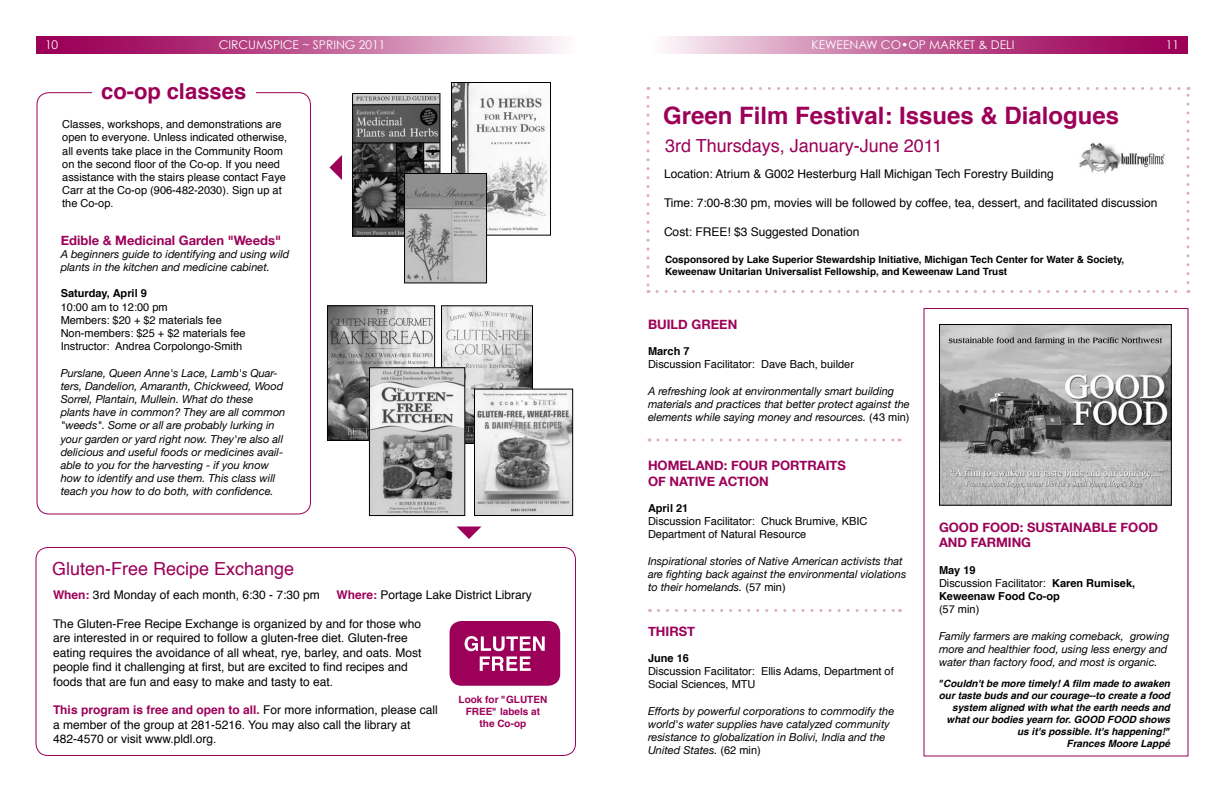
<style>
.page{position:relative;width:1224px;height:792px;background:#fff}
.page>*{position:absolute;margin:0;border:0;box-sizing:border-box;transform-origin:0 0}
.t1{font:700 24px "Helvetica";color:#9c0058}
.t2{font:700 22px "Helvetica";color:#9c0058}
.t3{font:18px "Helvetica";color:#9c0058}
.t4{font:700 13px/15.6px "Helvetica Neue";color:#9c0058}
.t5{font:12px/14.4px "Helvetica";color:#000}
.t6{font:12px "Century Gothic";color:#fff}
.t7{font:italic 11px/13.2px "Helvetica Neue";color:#000}
.t8{font:11px/13.2px "Helvetica";color:#000}
.t9{font:700 11px/13.2px "Helvetica";color:#000}
.t10{font:italic 700 10px/12px "Helvetica";color:#000;text-align:right}
.t11{font:700 10px/12px "Helvetica";color:#000}
.t12{font:700 10px/12px "Helvetica";color:#9c0058;text-align:center}
.s1{font-weight:700;color:#9c0058}
.s2{font-family:"Helvetica";font-style:normal}
.s3{font-weight:400}
</style>
<div class="page">
<svg style="left:36px;top:36px;width:527px;height:18px;background:#c26298"></svg>
<svg style="left:666px;top:36px;width:521px;height:18px;background:#c26399"></svg>
<svg style="left:646px;top:97px;width:4px;height:196px"></svg>
<svg style="left:657px;top:290px;width:532px;height:3px"></svg>
<svg style="left:1186px;top:87px;width:4px;height:196px"></svg>
<svg style="left:648px;top:87px;width:531px;height:3px"></svg>
<div style="left:36px;top:92px;width:275px;height:422px;border:1px solid #9c0058;border-radius:12px"></div>
<div style="left:92px;top:82px;width:163px;height:25px;background:#fff"></div>
<div style="left:36px;top:547px;width:540px;height:209px;border:1px solid #9c0058;border-radius:12px"></div>
<img style="left:1079px;top:143px;width:86px;height:30px">
<img style="left:443px;top:307px;width:88px;height:135px">
<div style="left:441px;top:305px;width:92px;height:139px;border:1px solid #000"></div>
<img style="left:476px;top:391px;width:95px;height:123px">
<div style="left:474px;top:389px;width:99px;height:127px;border:1px solid #000"></div>
<img style="left:329px;top:307px;width:104px;height:132px">
<div style="left:327px;top:305px;width:108px;height:136px;border:1px solid #000"></div>
<img style="left:371px;top:369px;width:92px;height:145px">
<div style="left:369px;top:367px;width:96px;height:149px;border:1px solid #000"></div>
<img style="left:453px;top:84px;width:95px;height:150px">
<div style="left:451px;top:82px;width:100px;height:154px;border:1px solid #000"></div>
<img style="left:354px;top:95px;width:84px;height:140px">
<div style="left:352px;top:93px;width:88px;height:144px;border:1px solid #000"></div>
<img style="left:406px;top:175px;width:79px;height:106px">
<div style="left:404px;top:173px;width:83px;height:110px;border:1px solid #000"></div>
<svg style="left:456px;top:526px;width:26px;height:13px"></svg>
<svg style="left:330px;top:155px;width:12px;height:25px"></svg>
<div style="left:450px;top:621px;width:110px;height:65px;background:#9c0058;border-radius:12px"></div>
<svg style="left:465px;top:636px;width:80px;height:35px"></svg>
<img style="left:941px;top:326px;width:229px;height:178px">
<div style="left:939px;top:324px;width:233px;height:182px;border:1px solid #000"></div>
<svg style="left:658px;top:438px;width:242px;height:3px"></svg>
<svg style="left:658px;top:609px;width:243px;height:3px"></svg>
<p class="t6" style="left:45px;top:38px;width:15px">10</p>
<p class="t6" style="left:219px;top:38px;width:168px">CIRCUMSPICE ~ SPRING 2011</p>
<p class="t6" style="left:812px;top:38px;width:204px">KEWEENAW CO•OP MARKET &amp; DELI</p>
<p class="t6" style="left:1166px;top:38px;width:15px">11</p>
<h2 class="t2" style="left:101px;top:73px;width:147px">co-op classes</h2>
<p class="t8" style="left:62px;top:118px;width:226px">Classes, workshops, and demonstrations are open to everyone. Unless indicated otherwise, all events take place in the Community Room on the second floor of the Co-op. If you need assistance with the stairs please contact Faye Carr at the Co-op (906-482-2030). Sign up at the Co-op.</p>
<p class="t4" style="left:61px;top:232px;width:222px">Edible &amp; Medicinal Garden "Weeds"</p>
<p class="t7" style="left:61px;top:247px;width:230px">A beginners guide to identifying and using wild plants in the kitchen and medicine cabinet.</p>
<p class="t9" style="left:61px;top:287px;width:88px">Saturday, April 9</p>
<p class="t8" style="left:61px;top:301px;width:186px">10:00 am to 12:00 pm<br>Members: $20 + $2 materials fee<br>Non-members: $25 + $2 materials fee<br>Instructor: Andrea Corpolongo-Smith</p>
<p class="t7" style="left:61px;top:366px;width:226px">Purslane, Queen Anne's Lace, Lamb's Quar&shy;ters, Dandelion, Amaranth, Chickweed, Wood Sorrel, Plantain, Mullein. What do these plants have in common? They are all common "weeds". Some or all are probably lurking in your garden or yard right now. They're also all delicious and useful foods or medicines avail&shy;able to you for the harvesting - if you know how to identify and use them. This class will teach you how to do both, with confidence.</p>
<h3 class="t3" style="left:52px;top:555px;width:244px">Gluten-Free Recipe Exchange</h3>
<p class="t5" style="left:53px;top:588px;width:268px"><span class="s1">When:</span> 3rd Monday of each month, 6:30 - 7:30 pm</p>
<p class="t5" style="left:336px;top:588px;width:197px"><span class="s1">Where:</span> Portage Lake District Library</p>
<p class="t5" style="left:53px;top:617px;width:370px">The Gluten-Free Recipe Exchange is organized by and for those who are interested in or required to follow a gluten-free diet. Gluten-free eating requires the avoidance of all wheat, rye, barley, and oats. Most people find it challenging at first, but are excited to find recipes and foods that are fun and easy to make and tasty to eat.</p>
<p class="t5" style="left:53px;top:703px;width:386px"><span class="s1">This program is free and open to all.</span> For more information, please call a member of the group at 281-5216. You may also call the library at<br>482-4570 or visit www. pldl. org.</p>
<p class="t12" style="left:459px;top:694px;width:90px">Look for "GLUTEN<br>FREE" labels at the Co-op</p>
<h1 class="t1" style="left:663px;top:96px;width:458px">Green Film Festival: Issues &amp; Dialogues</h1>
<h3 class="t3" style="left:665px;top:132px;width:279px">3rd Thursdays, January-June 2011</h3>
<p class="t5" style="left:664px;top:167px;width:391px">Location: Atrium &amp; G002 Hesterburg Hall Michigan Tech Forestry Building</p>
<p class="t5" style="left:664px;top:196px;width:495px">Time: 7:00-8:30 pm, movies will be followed by coffee, tea, dessert, and facilitated discussion</p>
<p class="t5" style="left:664px;top:225px;width:197px">Cost: FREE! $3 Suggested Donation</p>
<p class="t11" style="left:665px;top:253px;width:461px">Cosponsored by Lake Superior Stewardship Initiative, Michigan Tech Center for Water &amp; Society,<br>Keweenaw Unitarian Universalist Fellowship, and Keweenaw Land Trust</p>
<p class="t4" style="left:648px;top:316px;width:91px">BUILD GREEN</p>
<p class="t9" style="left:648px;top:345px;width:43px">March 7</p>
<p class="t8" style="left:648px;top:358px;width:208px">Discussion Facilitator: Dave Bach, builder</p>
<p class="t7" style="left:648px;top:384px;width:263px">A refreshing look at environmentally smart building materials and practices that better protect against the elements while saying money and resources. <span class="s2">(43 min)</span></p>
<p class="t4" style="left:648px;top:457px;width:199px">HOMELAND: FOUR PORTRAITS<br>OF NATIVE ACTION</p>
<p class="t9" style="left:648px;top:502px;width:42px">April 21</p>
<p class="t8" style="left:648px;top:515px;width:221px">Discussion Facilitator: Chuck Brumive, KBIC<br>Department of Natural Resource</p>
<p class="t7" style="left:648px;top:554px;width:260px">Inspirational stories of Native American activists that are fighting back against the environmental violations to their homelands. <span class="s2">(57 min)</span></p>
<p class="t4" style="left:648px;top:623px;width:49px">THIRST</p>
<p class="t9" style="left:648px;top:652px;width:42px">June 16</p>
<p class="t8" style="left:648px;top:665px;width:247px">Discussion Facilitator: Ellis Adams, Department of<br>Social Sciences, MTU</p>
<p class="t7" style="left:648px;top:704px;width:248px">Efforts by powerful corporations to commodify the world's water supplies have catalyzed community resistance to globalization in Bolivi, India and the United States. <span class="s2">(62 min)</span></p>
<p class="t4" style="left:939px;top:519px;width:221px">GOOD FOOD: SUSTAINABLE FOOD<br>AND FARMING</p>
<p class="t9" style="left:939px;top:563px;width:198px">May 19<br><span class="s3">Discussion Facilitator:</span> Karen Rumisek,<br>Keweenaw Food Co-op</p>
<p class="t8" style="left:939px;top:603px;width:42px">(57 min)</p>
<p class="t7" style="left:939px;top:629px;width:232px">Family farmers are making comeback, growing more and healthier food, using less energy and water than factory food, and most is organic.</p>
<p class="t10" style="left:939px;top:677px;width:233px">"Couldn't be more timely! A film made to awaken our taste buds and our courage--to create a food system aligned with what the earth needs and what our bodies yearn for. GOOD FOOD shows us it's possible. It's happening!"<br>Frances Moore Lappé</p>
</div>
